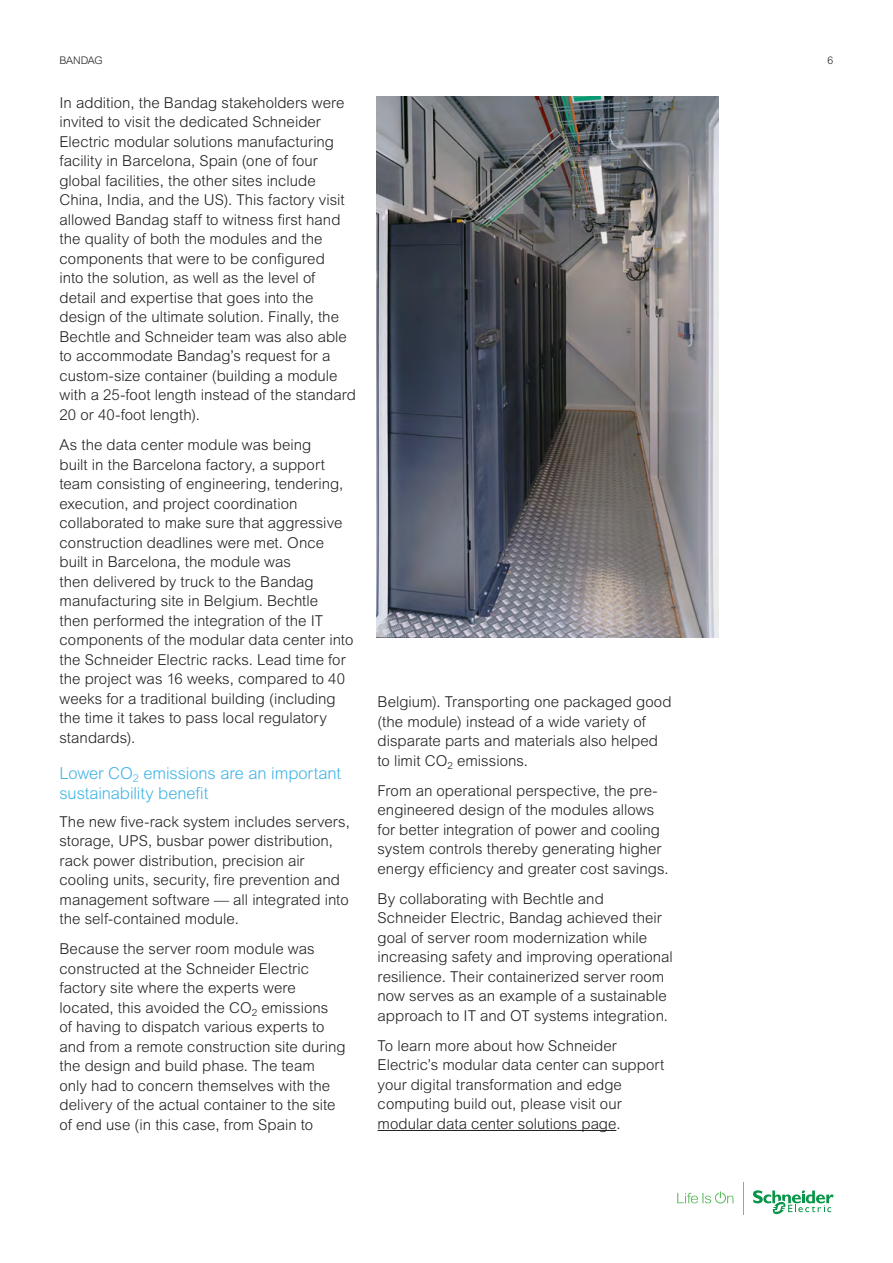
<style>
.page{position:relative;width:893px;height:1263px;background:#fff}
.page>*{position:absolute;margin:0;border:0;box-sizing:border-box;transform-origin:0 0}
.t1{font:300 16.5px/19.5px "Arial Rounded MT Std";letter-spacing:-.005em;color:#42b4e6}
.t2{font:300 15px/19.5px "Arial MT Std";color:#231f20}
.t3{font:300 10.5px "Arial MT Std";letter-spacing:-.03em;color:#231f20}
</style>
<div class="page">
<img style="left:376px;top:97px;width:343px;height:540px">
<svg style="left:677px;top:1191px;width:56px;height:12px"></svg>
<svg style="left:753px;top:1190px;width:81px;height:25px"></svg>
<hr style="left:743px;top:1182px;width:1px;height:32px;background:#9e9fa3">
<hr style="left:378px;top:1130px;width:238px;height:1px;background:#231f20">
<p class="t3" style="left:60px;top:54px;width:45px">BANDAG</p>
<p class="t2" style="left:60px;top:93px;width:298px">In addition, the Bandag stakeholders were invited to visit the dedicated Schneider Electric modular solutions manufacturing facility in Barcelona, Spain (one of four global facilities, the other sites include China, India, and the US). This factory visit allowed Bandag staff to witness first hand the quality of both the modules and the components that were to be configured<br>into the solution, as well as the level of<br>detail and expertise that goes into the design of the ultimate solution. Finally, the Bechtle and Schneider team was also able to accommodate Bandag’s request for a custom-size container (building a module with a 25-foot length instead of the standard 20 or 40-foot length).</p>
<p class="t2" style="left:60px;top:435px;width:295px">As the data center module was being<br>built in the Barcelona factory, a support team consisting of engineering, tendering, execution, and project coordination collaborated to make sure that aggressive construction deadlines were met. Once built in Barcelona, the module was<br>then delivered by truck to the Bandag manufacturing site in Belgium. Bechtle<br>then performed the integration of the IT components of the modular data center into the Schneider Electric racks. Lead time for the project was 16 weeks, compared to 40 weeks for a traditional building (including the time it takes to pass local regulatory standards).</p>
<p class="t1" style="left:60px;top:764px;width:283px">Lower CO<sub>2</sub> emissions are an important sustainability benefit</p>
<p class="t2" style="left:60px;top:811px;width:292px">The new five-rack system includes servers, storage, UPS, busbar power distribution, rack power distribution, precision air cooling units, security, fire prevention and management software — all integrated into the self-contained module.</p>
<p class="t2" style="left:60px;top:939px;width:288px">Because the server room module was constructed at the Schneider Electric factory site where the experts were located, this avoided the CO<sub>2</sub> emissions<br>of having to dispatch various experts to and from a remote construction site during the design and build phase. The team only had to concern themselves with the delivery of the actual container to the site of end use (in this case, from Spain to</p>
<p class="t2" style="left:378px;top:692px;width:295px">Belgium). Transporting one packaged good (the module) instead of a wide variety of disparate parts and materials also helped to limit CO<sub>2</sub> emissions.</p>
<p class="t2" style="left:378px;top:781px;width:293px">From an operational perspective, the pre&shy;engineered design of the modules allows for better integration of power and cooling system controls thereby generating higher energy efficiency and greater cost savings.</p>
<p class="t2" style="left:378px;top:889px;width:297px">By collaborating with Bechtle and Schneider Electric, Bandag achieved their goal of server room modernization while increasing safety and improving operational resilience. Their containerized server room now serves as an example of a sustainable approach to IT and OT systems integration.</p>
<p class="t2" style="left:378px;top:1036px;width:288px">To learn more about how Schneider Electric’s modular data center can support your digital transformation and edge computing build out, please visit our modular data center solutions page.</p>
<p class="t3" style="left:828px;top:54px;width:7px">6</p>
</div>
